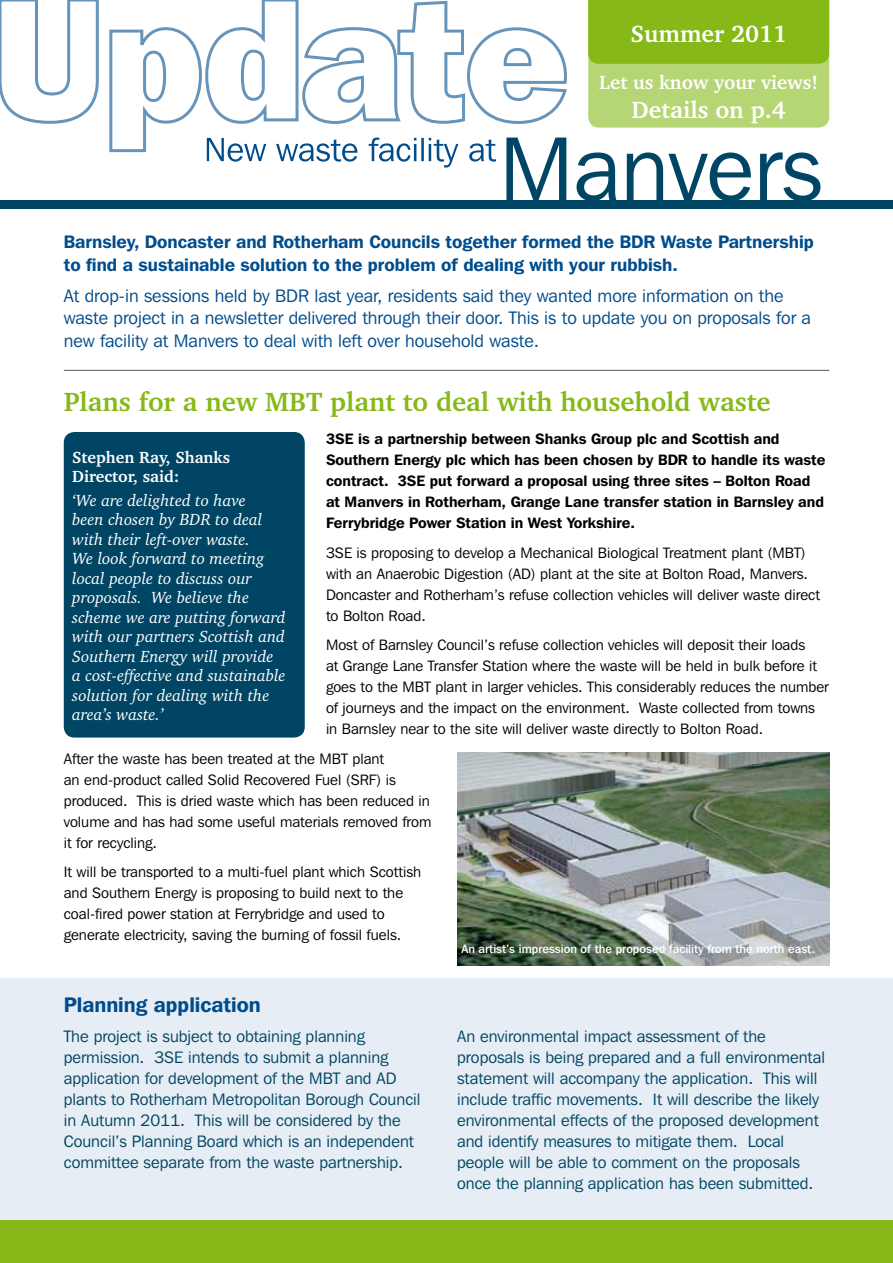
<style>
.page{position:relative;width:893px;height:1263px;background:#fff}
.page>*{position:absolute;margin:0;border:0;box-sizing:border-box;transform-origin:0 0}
.t1{font:700 27px "Charter IT Cby BT";color:#86b918}
.t2{font:700 24px "Charter IT Cby BT";color:#fff}
.t3{font:600 21px "Franklin Gothic IT Cby BT";color:#004c8c}
.t4{font:700 19.5px "Charter IT Cby BT";color:#fff}
.t5{font:18px/22.5px "Franklin Gothic IT Cby BT";color:#004c8c}
.t6{font:600 18px/22.5px "Franklin Gothic IT Cby BT";color:#004c8c}
.t7{font:16.5px/21px "Franklin Gothic IT Cby BT";color:#004564}
.t8{font:italic 16.5px/19.5px "Charter IT Cby BT";color:#fff}
.t9{font:700 16.5px/19.5px "Charter IT Cby BT";color:#fff}
.t10{font:15px/21px "Franklin Gothic IT Cby BT";color:#000}
.t11{font:600 15px/21px "Franklin Gothic IT Cby BT";color:#000}
.t12{font:500 12px "Franklin Gothic IT Cby BT";color:#fff}
</style>
<div class="page">
<div style="left:0;top:978px;width:893px;height:285px;background:#e6edf4"></div>
<svg style="left:588px;top:0;width:241px;height:128px;background:#9ec747"></svg>
<svg style="left:506px;top:152px;width:314px;height:48px"></svg>
<div style="left:0;top:1220px;width:893px;height:43px;background:#86b918"></div>
<svg style="left:0;top:0;width:569px;height:154px"></svg>
<div style="left:0;top:200px;width:893px;height:8px;background:#004564"></div>
<svg style="left:207px;top:138px;width:289px;height:30px"></svg>
<img style="left:457px;top:753px;width:372px;height:212px">
<div style="left:64px;top:432px;width:241px;height:305px;background:#004564;border-radius:11px"></div>
<hr style="left:64px;top:370px;width:765px;height:1px;background:#555c6c">
<h2 class="t2" style="left:631px;top:18px;width:158px">Summer 2011</h2>
<h3 class="t4" style="left:599px;top:70px;width:220px">Let us know your views!</h3>
<h2 class="t2" style="left:632px;top:95px;width:156px">Details on p.4</h2>
<p class="t6" style="left:64px;top:230px;width:752px">Barnsley, Doncaster and Rotherham Councils together formed the BDR Waste Partnership to find a sustainable solution to the problem of dealing with your rubbish.</p>
<p class="t5" style="left:64px;top:284px;width:749px">At drop-in sessions held by BDR last year, residents said they wanted more information on the waste project in a newsletter delivered through their door. This is to update you on proposals for a new facility at Manvers to deal with left over household waste.</p>
<h1 class="t1" style="left:64px;top:385px;width:708px">Plans for a new MBT plant to deal with household waste</h1>
<p class="t11" style="left:326px;top:428px;width:501px">3SE is a partnership between Shanks Group plc and Scottish and Southern Energy plc which has been chosen by BDR to handle its waste contract. 3SE put forward a proposal using three sites – Bolton Road at Manvers in Rotherham, Grange Lane transfer station in Barnsley and Ferrybridge Power Station in West Yorkshire.</p>
<p class="t10" style="left:326px;top:542px;width:495px">3SE is proposing to develop a Mechanical Biological Treatment plant (MBT) with an Anaerobic Digestion (AD) plant at the site at Bolton Road, Manvers.<br>Doncaster and Rotherham’s refuse collection vehicles will deliver waste direct to Bolton Road.</p>
<p class="t10" style="left:326px;top:634px;width:504px">Most of Barnsley Council’s refuse collection vehicles will deposit their loads<br>at Grange Lane Transfer Station where the waste will be held in bulk before it goes to the MBT plant in larger vehicles. This considerably reduces the number of journeys and the impact on the environment. Waste collected from towns in Barnsley near to the site will deliver waste directly to Bolton Road.</p>
<p class="t10" style="left:64px;top:748px;width:369px">After the waste has been treated at the MBT plant<br>an end-product called Solid Recovered Fuel (SRF) is produced. This is dried waste which has been reduced in volume and has had some useful materials removed from it for recycling.</p>
<p class="t10" style="left:64px;top:861px;width:359px">It will be transported to a multi-fuel plant which Scottish and Southern Energy is proposing to build next to the coal-fired power station at Ferrybridge and used to generate electricity, saving the burning of fossil fuels.</p>
<p class="t9" style="left:72px;top:447px;width:159px">Stephen Ray, Shanks<br>Director, said:</p>
<p class="t8" style="left:72px;top:490px;width:215px">‘We are delighted to have<br>been chosen by BDR to deal with their left-over waste.<br>We look forward to meeting local people to discuss our proposals. We believe the scheme we are putting forward with our partners Scottish and<br>Southern Energy will provide a cost-effective and sustainable solution for dealing with the area’s waste.’</p>
<p class="t12" style="left:461px;top:941px;width:355px">An artist’s impression of the proposed facility from the north east.</p>
<h3 class="t3" style="left:64px;top:991px;width:199px">Planning application</h3>
<p class="t7" style="left:64px;top:1025px;width:358px">The project is subject to obtaining planning permission. 3SE intends to submit a planning application for development of the MBT and AD plants to Rotherham Metropolitan Borough Council in Autumn 2011. This will be considered by the Council’s Planning Board which is an independent committee separate from the waste partnership.</p>
<p class="t7" style="left:457px;top:1025px;width:369px">An environmental impact assessment of the proposals is being prepared and a full environmental statement will accompany the application. This will include traffic movements. It will describe the likely environmental effects of the proposed development and identify measures to mitigate them. Local people will be able to comment on the proposals once the planning application has been submitted.</p>
</div>
